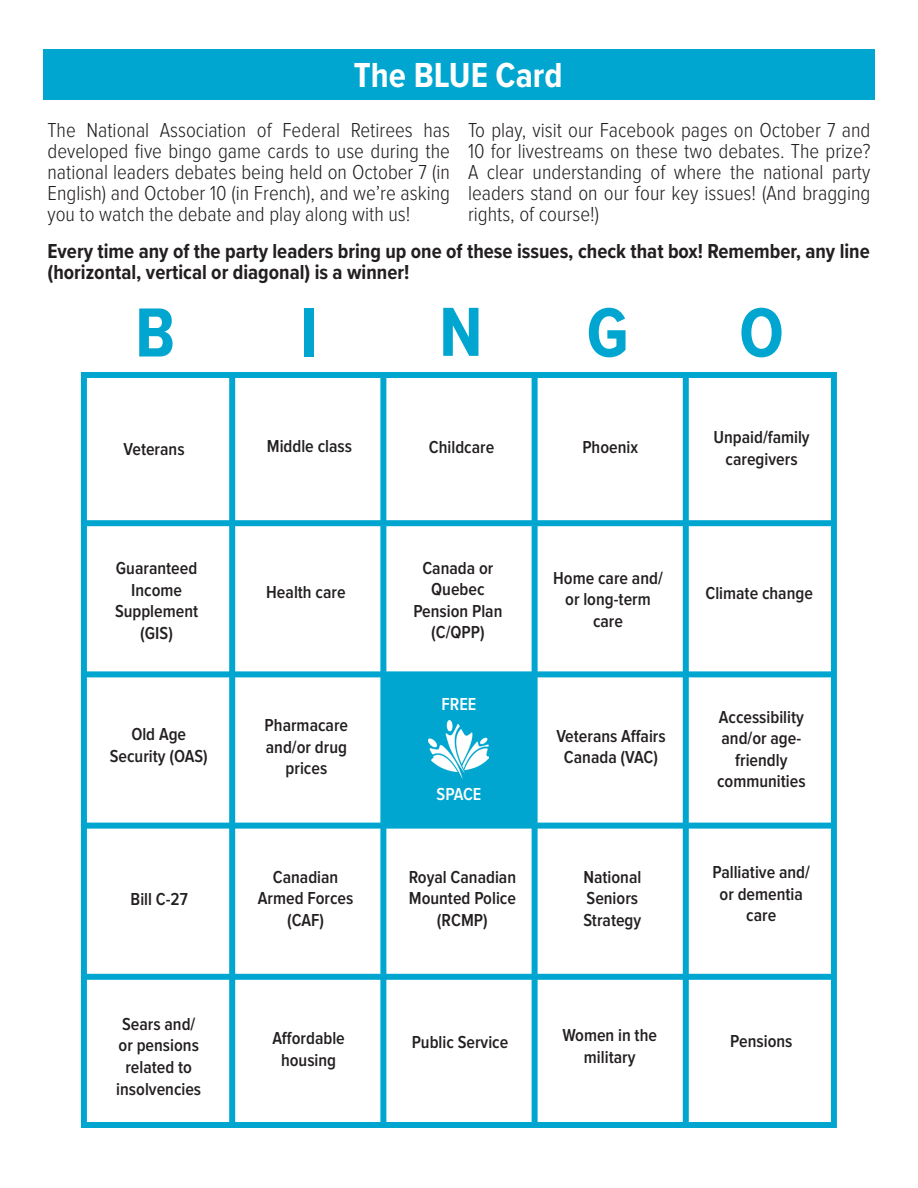
<style>
.page{position:relative;width:918px;height:1188px;background:#fff}
.page>*{position:absolute;margin:0;border:0;box-sizing:border-box;transform-origin:0 0}
.t1{font:700 72px "Proxima Nova Cond";color:#00a6cf}
.t2{font:700 36px "Proxima Nova Cond";color:#fff}
.t3{font:300 21px/21px "Proxima Nova Cond";color:#231f20;text-align:justify}
.t4{font:700 21px/21px "Proxima Nova Cond";color:#231f20}
.t5{font:600 18px/21.6px "Proxima Nova Cond";color:#231f20;text-align:center}
.t6{font:600 18px "Proxima Nova Cond";color:#fff}
</style>
<div class="page">
<div style="left:81px;top:372px;width:756px;height:756px;border:6px solid #00a6cf"></div>
<div style="left:81px;top:520px;width:751px;height:6px;background:#00a6cf"></div>
<div style="left:81px;top:671px;width:751px;height:6px;background:#00a6cf"></div>
<div style="left:81px;top:823px;width:751px;height:6px;background:#00a6cf"></div>
<div style="left:81px;top:974px;width:751px;height:6px;background:#00a6cf"></div>
<div style="left:229px;top:377px;width:6px;height:751px;background:#00a6cf"></div>
<div style="left:380px;top:377px;width:6px;height:751px;background:#00a6cf"></div>
<div style="left:532px;top:377px;width:6px;height:751px;background:#00a6cf"></div>
<div style="left:683px;top:377px;width:6px;height:751px;background:#00a6cf"></div>
<div style="left:43px;top:50px;width:832px;height:50px;background:#00a6cf"></div>
<div style="left:383px;top:674px;width:152px;height:151px;background:#00a6cf"></div>
<img style="left:428px;top:721px;width:61px;height:57px">
<p class="t2" style="left:354px;top:49px;width:210px">The BLUE Card</p>
<p class="t3" style="left:48px;top:120px;width:404px">The National Association of Federal Retirees has developed five bingo game cards to use during the national leaders debates being held on October 7 (in English) and October 10 (in French), and we’re asking you to watch the debate and play along with us!</p>
<p class="t3" style="left:468px;top:120px;width:404px">To play, visit our Facebook pages on October 7 and 10 for livestreams on these two debates. The prize?<br>A clear understanding of where the national party leaders stand on our four key issues! (And bragging rights, of course!)</p>
<p class="t4" style="left:48px;top:240px;width:824px">Every time any of the party leaders bring up one of these issues, check that box! Remember, any line (horizontal, vertical or diagonal) is a winner!</p>
<p class="t1" style="left:135px;top:280px;width:42px">B</p>
<p class="t1" style="left:300px;top:280px;width:20px">I</p>
<p class="t1" style="left:439px;top:279px;width:45px">N</p>
<p class="t1" style="left:586px;top:280px;width:44px">G</p>
<p class="t1" style="left:739px;top:280px;width:46px">O</p>
<p class="t5" style="left:124px;top:439px;width:63px">Veterans</p>
<p class="t5" style="left:115px;top:558px;width:85px">Guaranteed<br>Income<br>Supplement (GIS)</p>
<p class="t5" style="left:110px;top:724px;width:100px">Old Age<br>Security (OAS)</p>
<p class="t5" style="left:131px;top:888px;width:59px">Bill C-27</p>
<p class="t5" style="left:116px;top:1014px;width:86px">Sears and/ or pensions related to insolvencies</p>
<p class="t5" style="left:267px;top:436px;width:87px">Middle class</p>
<p class="t5" style="left:266px;top:582px;width:81px">Health care</p>
<p class="t5" style="left:265px;top:715px;width:85px">Pharmacare and/or drug prices</p>
<p class="t5" style="left:258px;top:866px;width:97px">Canadian<br>Armed Forces (CAF)</p>
<p class="t5" style="left:272px;top:1028px;width:74px">Affordable housing</p>
<p class="t5" style="left:429px;top:437px;width:67px">Childcare</p>
<p class="t5" style="left:582px;top:436px;width:57px">Phoenix</p>
<p class="t5" style="left:413px;top:557px;width:91px">Canada or<br>Quebec<br>Pension Plan (C/QPP)</p>
<p class="t6" style="left:441px;top:694px;width:37px">FREE</p>
<p class="t6" style="left:437px;top:784px;width:46px">SPACE</p>
<p class="t5" style="left:409px;top:867px;width:109px">Royal Canadian<br>Mounted Police (RCMP)</p>
<p class="t5" style="left:553px;top:567px;width:111px">Home care and/ or long-term care</p>
<p class="t5" style="left:556px;top:726px;width:111px">Veterans Affairs<br>Canada (VAC)</p>
<p class="t5" style="left:583px;top:866px;width:60px;text-align:left">National<br>Seniors<br>Strategy</p>
<p class="t5" style="left:412px;top:1032px;width:98px">Public Service</p>
<p class="t5" style="left:562px;top:1025px;width:96px">Women in the military</p>
<p class="t5" style="left:713px;top:427px;width:98px">Unpaid/family caregivers</p>
<p class="t5" style="left:705px;top:583px;width:109px">Climate change</p>
<p class="t5" style="left:717px;top:706px;width:90px">Accessibility and/or age&shy;friendly communities</p>
<p class="t5" style="left:712px;top:862px;width:99px">Palliative and/ or dementia care</p>
<p class="t5" style="left:730px;top:1030px;width:64px">Pensions</p>
</div>
